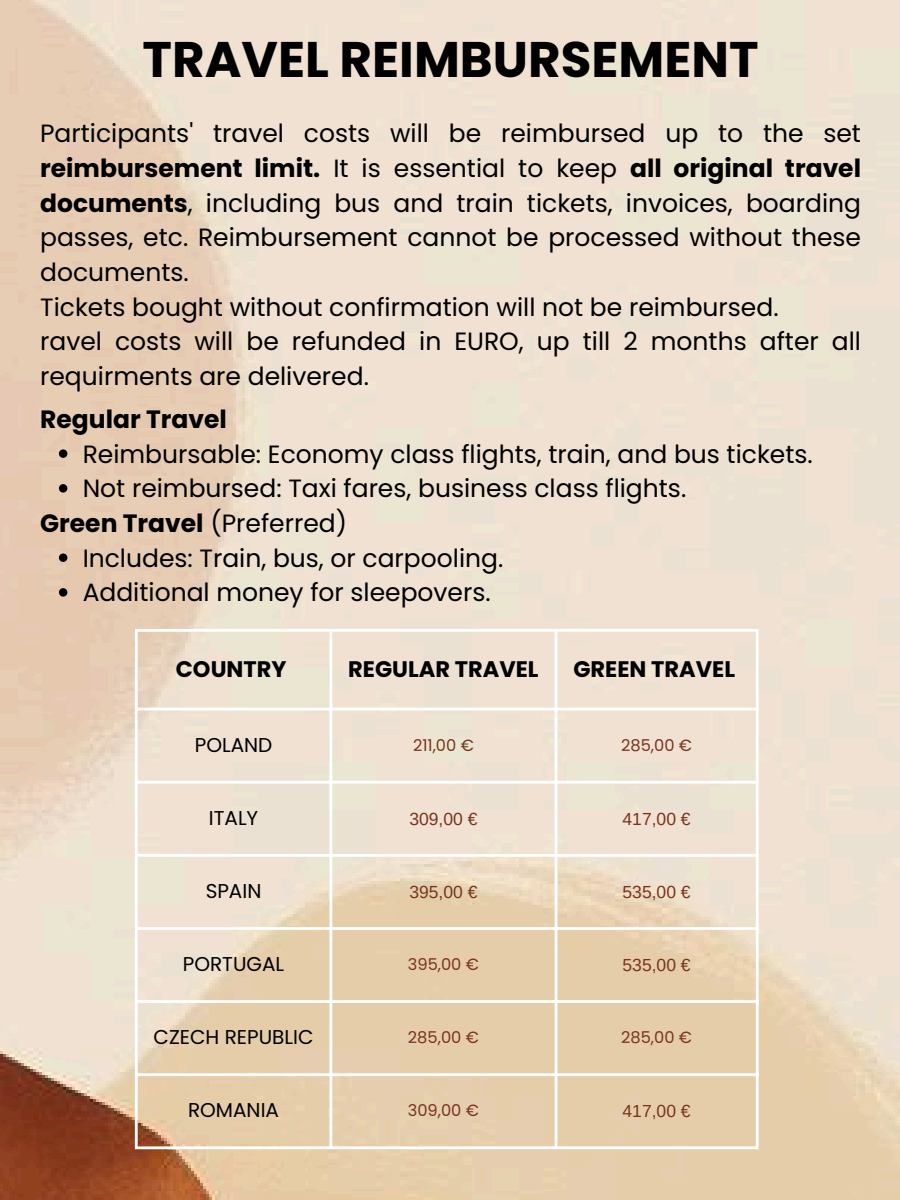
<style>
.page{position:relative;width:900px;height:1200px;background:#fff}
.page>*{position:absolute;margin:0;border:0;box-sizing:border-box;transform-origin:0 0}
.t1{font:700 50px "Poppins";color:#000}
.t2{font:25px/34.8px "Poppins";color:#000;text-align:justify}
.t3{font:700 25px "Poppins";color:#000}
.t4{font:700 22.5px "Poppins";color:#000}
.t5{font:20px "Poppins";color:#000}
.t6{font:17.5px "Arimo";color:#78341c}
.t7{font:16.25px "Poppins";color:#78341c}
.s1{font-weight:700}
.s2{font-weight:400}
</style>
<div class="page">
<img style="left:0;top:0;width:900px;height:1200px">
<svg style="left:59px;top:449px;width:8px;height:9px"></svg>
<svg style="left:59px;top:484px;width:8px;height:9px"></svg>
<svg style="left:59px;top:553px;width:8px;height:9px"></svg>
<svg style="left:59px;top:588px;width:8px;height:9px"></svg>
<hr style="left:135px;top:632px;width:3px;height:514px;background:#fff">
<hr style="left:329px;top:632px;width:3px;height:514px;background:#fff">
<hr style="left:555px;top:632px;width:2px;height:514px;background:#fff">
<hr style="left:756px;top:632px;width:3px;height:514px;background:#fff">
<hr style="left:135px;top:629px;width:624px;height:3px;background:#fff">
<hr style="left:135px;top:708px;width:624px;height:2px;background:#fff">
<hr style="left:135px;top:781px;width:624px;height:3px;background:#fff">
<hr style="left:135px;top:854px;width:624px;height:3px;background:#fff">
<hr style="left:135px;top:927px;width:624px;height:3px;background:#fff">
<hr style="left:135px;top:1000px;width:624px;height:3px;background:#fff">
<hr style="left:135px;top:1073px;width:624px;height:3px;background:#fff">
<hr style="left:135px;top:1146px;width:624px;height:3px;background:#fff">
<p class="t1" style="left:143px;top:25px;width:617px">TRAVEL REIMBURSEMENT</p>
<p class="t2" style="left:40px;top:116px;width:822px">Participants' travel costs will be reimbursed up to the set <span class="s1">reimbursement limit.</span> It is essential to keep <span class="s1">all original travel documents</span>, including bus and train tickets, invoices, boarding passes, etc. Reimbursement cannot be processed without these documents.</p>
<h1 class="t2" style="left:40px;top:290px;width:740px">Tickets bought without confirmation will not be reimbursed.</h1>
<p class="t2" style="left:40px;top:324px;width:822px">ravel costs will be refunded in EURO, up till 2 months after all requirments are delivered.</p>
<p class="t3" style="left:40px;top:402px;width:188px">Regular Travel</p>
<p class="t2" style="left:83px;top:436px;width:732px">Reimbursable: Economy class flights, train, and bus tickets.</p>
<h2 class="t2" style="left:83px;top:471px;width:605px">Not reimbursed: Taxi fares, business class flights.</h2>
<p class="t3" style="left:40px;top:506px;width:308px">Green Travel <span class="s2">(Preferred)</span></p>
<p class="t2" style="left:83px;top:540px;width:422px">Includes: Train, bus, or carpooling.</p>
<p class="t2" style="left:83px;top:575px;width:410px">Additional money for sleepovers.</p>
<p class="t4" style="left:176px;top:653px;width:112px">COUNTRY</p>
<p class="t4" style="left:348px;top:653px;width:192px">REGULAR TRAVEL</p>
<p class="t4" style="left:573px;top:653px;width:163px">GREEN TRAVEL</p>
<p class="t5" style="left:195px;top:731px;width:79px">POLAND</p>
<p class="t7" style="left:413px;top:734px;width:62px">211,00 €</p>
<p class="t7" style="left:621px;top:734px;width:72px">285,00 €</p>
<p class="t5" style="left:209px;top:804px;width:51px">ITALY</p>
<p class="t6" style="left:409px;top:809px;width:70px">309,00 €</p>
<p class="t6" style="left:623px;top:809px;width:70px">417,00 €</p>
<p class="t5" style="left:206px;top:877px;width:57px">SPAIN</p>
<p class="t6" style="left:409px;top:882px;width:70px">395,00 €</p>
<p class="t6" style="left:623px;top:882px;width:70px">535,00 €</p>
<p class="t5" style="left:183px;top:950px;width:103px">PORTUGAL</p>
<p class="t7" style="left:408px;top:953px;width:73px">395,00 €</p>
<p class="t6" style="left:623px;top:955px;width:70px">535,00 €</p>
<p class="t5" style="left:154px;top:1023px;width:161px">CZECH REPUBLIC</p>
<p class="t7" style="left:408px;top:1026px;width:72px">285,00 €</p>
<p class="t7" style="left:621px;top:1026px;width:72px">285,00 €</p>
<p class="t5" style="left:188px;top:1096px;width:93px">ROMANIA</p>
<p class="t7" style="left:408px;top:1099px;width:73px">309,00 €</p>
<p class="t6" style="left:623px;top:1102px;width:70px">417,00 €</p>
</div>
